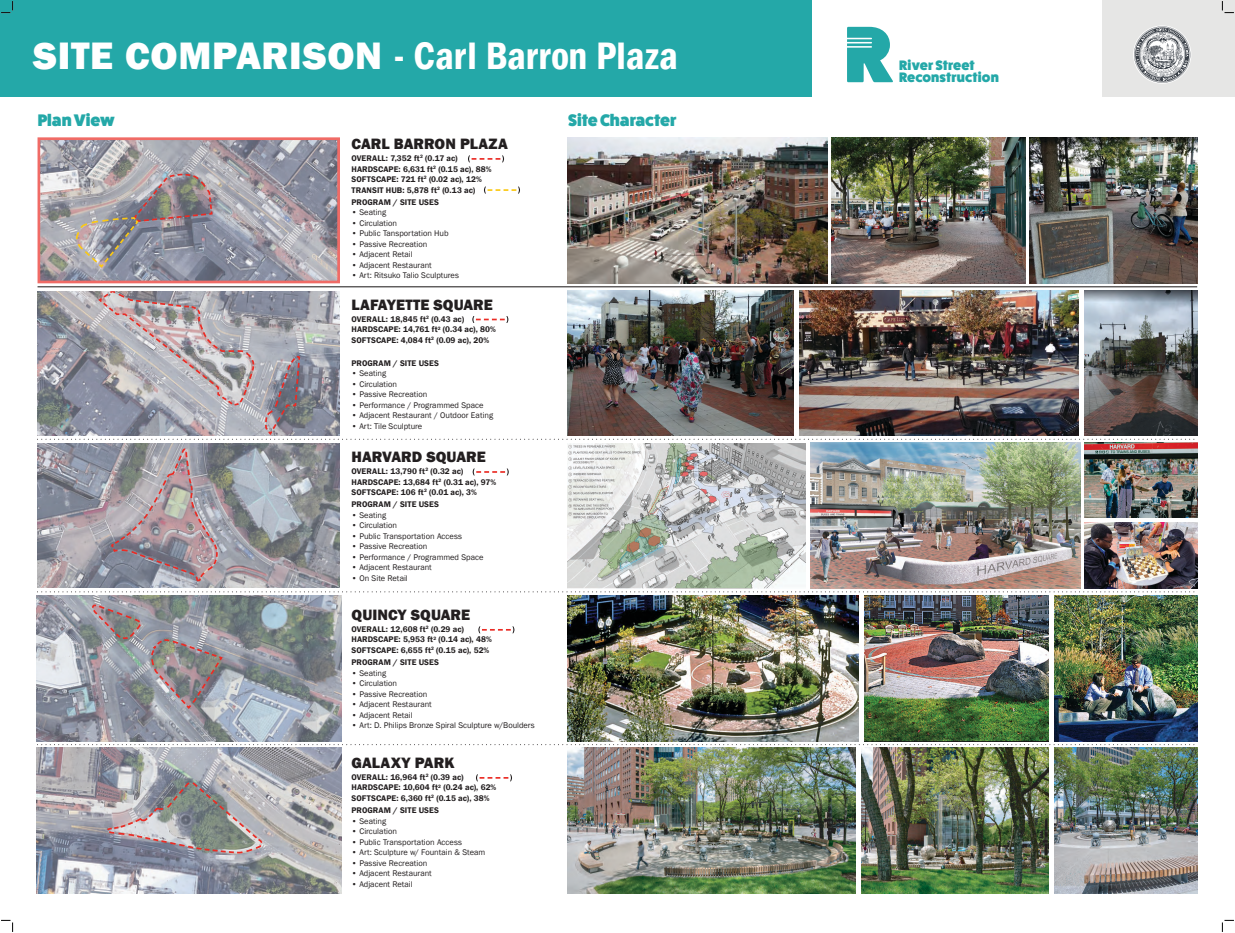
<style>
.page{position:relative;width:1235px;height:933px;background:#fff}
.page>*{position:absolute;margin:0;border:0;box-sizing:border-box;transform-origin:0 0}
.t1{font:600 condensed 39.3px "Franklin Gothic";letter-spacing:.005em;color:#fff}
.t2{font:800 16.8px "Fat Frank";letter-spacing:-.005em;color:#24a8a8}
.t3{font:800 15.4px "Franklin Gothic";color:#231f20}
.t4{font:800 13.75px/12.3px "Fat Frank";letter-spacing:.005em;color:#24a8a8}
.t5{font:8.4px "Franklin Gothic";color:#231f20}
.t6{font:600 8.4px/10.5px "Franklin Gothic";letter-spacing:.005em;color:#231f20}
.s1{font-weight:800;font-stretch:normal}
</style>
<div class="page">
<hr style="left:38px;top:286px;width:1159px;height:1px;background:#231f20">
<svg style="left:41px;top:591px;width:1154px;height:1px"></svg>
<svg style="left:41px;top:744px;width:1154px;height:1px"></svg>
<div style="left:1102px;top:0;width:133px;height:96px;background:#e6e6e5"></div>
<div style="left:0;top:0;width:813px;height:96px;background:#24a8a8"></div>
<svg style="left:847px;top:27px;width:46px;height:55px"></svg>
<img style="left:38px;top:443px;width:302px;height:145px">
<svg style="left:110px;top:448px;width:109px;height:134px"></svg>
<img style="left:567px;top:443px;width:238px;height:145px">
<img style="left:810px;top:443px;width:270px;height:145px">
<img style="left:1084px;top:443px;width:113px;height:74px">
<img style="left:1084px;top:522px;width:113px;height:66px">
<img style="left:36px;top:747px;width:305px;height:146px">
<img style="left:105px;top:780px;width:159px;height:74px">
<img style="left:42px;top:141px;width:294px;height:138px">
<svg style="left:75px;top:161px;width:139px;height:108px"></svg>
<img style="left:831px;top:137px;width:194px;height:146px">
<img style="left:1030px;top:137px;width:167px;height:146px">
<img style="left:567px;top:137px;width:260px;height:146px">
<img style="left:36px;top:595px;width:305px;height:146px">
<svg style="left:150px;top:638px;width:74px;height:72px"></svg>
<svg style="left:91px;top:604px;width:51px;height:36px"></svg>
<img style="left:567px;top:595px;width:630px;height:146px">
<hr style="left:859px;top:594px;width:4px;height:148px;background:#fff">
<div style="left:1049px;top:594px;width:5px;height:148px;background:#fff"></div>
<img style="left:567px;top:747px;width:630px;height:146px">
<hr style="left:856px;top:746px;width:4px;height:148px;background:#fff">
<div style="left:1049px;top:746px;width:5px;height:148px;background:#fff"></div>
<svg style="left:1134px;top:26px;width:56px;height:57px"></svg>
<svg style="left:468px;top:155px;width:36px;height:7px"></svg>
<svg style="left:484px;top:186px;width:36px;height:7px"></svg>
<img style="left:38px;top:291px;width:1159px;height:149px">
<svg style="left:473px;top:468px;width:36px;height:7px"></svg>
<svg style="left:478px;top:626px;width:36px;height:7px"></svg>
<svg style="left:476px;top:774px;width:36px;height:7px"></svg>
<svg style="left:1px;top:1px;width:13px;height:13px"></svg>
<svg style="left:1px;top:920px;width:13px;height:11px"></svg>
<svg style="left:1222px;top:1px;width:12px;height:13px"></svg>
<svg style="left:1222px;top:920px;width:12px;height:11px"></svg>
<h1 class="t1" style="left:33px;top:30px;width:646px"><span class="s1">SITE COMPARISON</span> - Carl Barron Plaza</h1>
<h2 class="t2" style="left:38px;top:111px;width:78px">Plan View</h2>
<h3 class="t3" style="left:352px;top:134px;width:158px">CARL BARRON PLAZA</h3>
<p class="t6" style="left:352px;top:153px;width:142px">OVERALL: 7,352 ft<sup>2</sup> (0.17 ac)<br>HARDSCAPE: 6,631 ft<sup>2</sup> (0.15 ac), 88%<br>SOFTSCAPE: 721 ft<sup>2</sup> (0.02 ac), 12%<br>TRANSIT HUB: 5,878 ft<sup>2</sup> (0.13 ac)</p>
<p class="t6" style="left:352px;top:197px;width:89px">PROGRAM / SITE USES</p>
<p class="t5" style="left:352px;top:207px;width:36px">• Seating</p>
<p class="t5" style="left:352px;top:218px;width:47px">• Circulation</p>
<p class="t5" style="left:352px;top:228px;width:98px">• Public Tansportation Hub</p>
<p class="t5" style="left:352px;top:239px;width:77px">• Passive Recreation</p>
<p class="t5" style="left:352px;top:249px;width:63px">• Adjacent Retail</p>
<p class="t5" style="left:352px;top:260px;width:82px">• Adjacent Restaurant</p>
<p class="t5" style="left:352px;top:270px;width:109px">• Art: Ritsuko Talio Sculptures</p>
<h3 class="t3" style="left:352px;top:294px;width:143px">LAFAYETTE SQUARE</h3>
<p class="t6" style="left:352px;top:314px;width:146px">OVERALL: 18,845 ft<sup>2</sup> (0.43 ac)<br>HARDSCAPE: 14,761 ft<sup>2</sup> (0.34 ac), 80%<br>SOFTSCAPE: 4,084 ft<sup>2</sup> (0.09 ac), 20%</p>
<p class="t6" style="left:352px;top:357px;width:89px">PROGRAM / SITE USES</p>
<p class="t5" style="left:352px;top:368px;width:36px">• Seating</p>
<p class="t5" style="left:352px;top:378px;width:47px">• Circulation</p>
<p class="t5" style="left:352px;top:389px;width:77px">• Passive Recreation</p>
<p class="t5" style="left:352px;top:399px;width:133px">• Performance / Programmed Space</p>
<p class="t5" style="left:352px;top:410px;width:143px">• Adjacent Restaurant / Outdoor Eating</p>
<p class="t5" style="left:352px;top:420px;width:72px">• Art: Tile Sculpture</p>
<h3 class="t3" style="left:352px;top:446px;width:136px">HARVARD SQUARE</h3>
<p class="t6" style="left:352px;top:466px;width:146px">OVERALL: 13,790 ft<sup>2</sup> (0.32 ac)<br>HARDSCAPE: 13,684 ft<sup>2</sup> (0.31 ac), 97%<br>SOFTSCAPE: 106 ft<sup>2</sup> (0.01 ac), 3%</p>
<p class="t6" style="left:352px;top:499px;width:89px">PROGRAM / SITE USES</p>
<p class="t5" style="left:352px;top:509px;width:36px">• Seating</p>
<p class="t5" style="left:352px;top:520px;width:47px">• Circulation</p>
<p class="t5" style="left:352px;top:530px;width:112px">• Public Transportation Access</p>
<p class="t5" style="left:352px;top:541px;width:77px">• Passive Recreation</p>
<p class="t5" style="left:352px;top:551px;width:133px">• Performance / Programmed Space</p>
<p class="t5" style="left:352px;top:562px;width:82px">• Adjacent Restaurant</p>
<p class="t5" style="left:352px;top:572px;width:58px">• On Site Retail</p>
<h3 class="t3" style="left:352px;top:604px;width:120px">QUINCY SQUARE</h3>
<p class="t6" style="left:352px;top:624px;width:142px">OVERALL: 12,608 ft<sup>2</sup> (0.29 ac)<br>HARDSCAPE: 5,953 ft<sup>2</sup> (0.14 ac), 48%<br>SOFTSCAPE: 6,655 ft<sup>2</sup> (0.15 ac), 52%</p>
<p class="t6" style="left:352px;top:657px;width:89px">PROGRAM / SITE USES</p>
<p class="t5" style="left:352px;top:667px;width:36px">• Seating</p>
<p class="t5" style="left:352px;top:678px;width:47px">• Circulation</p>
<p class="t5" style="left:352px;top:688px;width:77px">• Passive Recreation</p>
<p class="t5" style="left:352px;top:699px;width:82px">• Adjacent Restaurant</p>
<p class="t5" style="left:352px;top:709px;width:63px">• Adjacent Retail</p>
<p class="t5" style="left:352px;top:720px;width:185px">• Art: D. Philips Bronze Spiral Sculpture w/Boulders</p>
<h3 class="t3" style="left:352px;top:752px;width:104px">GALAXY PARK</h3>
<p class="t6" style="left:352px;top:772px;width:146px">OVERALL: 16,964 ft<sup>2</sup> (0.39 ac)<br>HARDSCAPE: 10,604 ft<sup>2</sup> (0.24 ac), 62%<br>SOFTSCAPE: 6,360 ft<sup>2</sup> (0.15 ac), 38%</p>
<p class="t6" style="left:352px;top:805px;width:89px">PROGRAM / SITE USES</p>
<p class="t5" style="left:352px;top:815px;width:36px">• Seating</p>
<p class="t5" style="left:352px;top:826px;width:47px">• Circulation</p>
<p class="t5" style="left:352px;top:836px;width:112px">• Public Transportation Access</p>
<p class="t5" style="left:352px;top:847px;width:135px">• Art: Sculpture w/ Fountain &amp; Steam</p>
<p class="t5" style="left:352px;top:857px;width:77px">• Passive Recreation</p>
<p class="t5" style="left:352px;top:868px;width:82px">• Adjacent Restaurant</p>
<p class="t5" style="left:352px;top:878px;width:63px">• Adjacent Retail</p>
<h2 class="t2" style="left:568px;top:111px;width:110px">Site Character</h2>
<h3 class="t4" style="left:899px;top:59px;width:101px">River Street<br>Reconstruction</h3>
</div>
